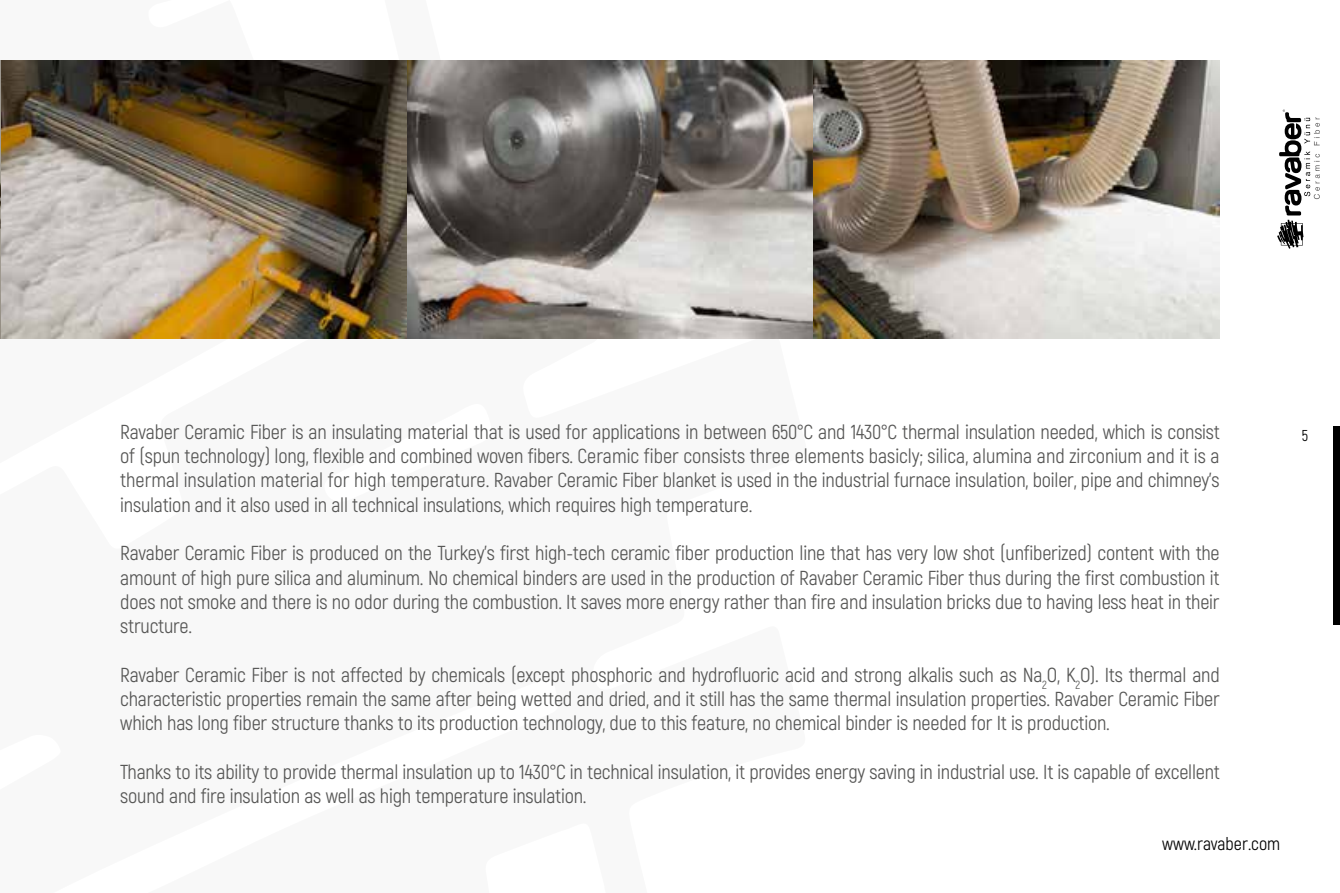
<style>
.page{position:relative;width:1340px;height:893px;background:#fff}
.page>*{position:absolute;margin:0;border:0;box-sizing:border-box;transform-origin:0 0}
.t1{font:20.25px/24.3px "Akrobat";letter-spacing:-.01em;color:#575756;text-align:justify}
.t2{font:18px "Akrobat";color:#000}
.t3{font:15.75px "Akrobat";color:#000}
</style>
<div class="page">
<div style="left:1333px;top:427px;width:6px;height:198px;background:#000"></div>
<svg style="left:1277px;top:110px;width:42px;height:139px"></svg>
<img style="left:0;top:61px;width:1219px;height:277px">
<p class="t1" style="left:120px;top:420px;width:1101px">Ravaber Ceramic Fiber is an insulating material that is used for applications in between 650°C and 1430°C thermal insulation needed, which is consist</p>
<p class="t3" style="left:1301px;top:426px;width:8px">5</p>
<p class="t1" style="left:120px;top:444px;width:1100px">of (spun technology) long, flexible and combined woven fibers. Ceramic fiber consists three elements basicly; silica, alumina and zirconium and it is a thermal insulation material for high temperature. Ravaber Ceramic Fiber blanket is used in the industrial furnace insulation, boiler, pipe and chimney’s insulation and it also used in all technical insulations, which requires high temperature.</p>
<p class="t1" style="left:120px;top:541px;width:1100px">Ravaber Ceramic Fiber is produced on the Turkey’s first high-tech ceramic fiber production line that has very low shot (unfiberized) content with the amount of high pure silica and aluminum. No chemical binders are used in the production of Ravaber Ceramic Fiber thus during the first combustion it does not smoke and there is no odor during the combustion. It saves more energy rather than fire and insulation bricks due to having less heat in their structure.</p>
<p class="t1" style="left:120px;top:663px;width:1101px">Ravaber Ceramic Fiber is not affected by chemicals (except phosphoric and hydrofluoric acid and strong alkalis such as Na<sub>2</sub>O, K<sub>2</sub>O). Its thermal and characteristic properties remain the same after being wetted and dried, and it still has the same thermal insulation properties. Ravaber Ceramic Fiber which has long fiber structure thanks to its production technology, due to this feature, no chemical binder is needed for It is production.</p>
<p class="t1" style="left:120px;top:760px;width:1101px">Thanks to its ability to provide thermal insulation up to 1430°C in technical insulation, it provides energy saving in industrial use. It is capable of excellent sound and fire insulation as well as high temperature insulation.</p>
<p class="t2" style="left:1162px;top:833px;width:120px">www.ravaber.com</p>
</div>
